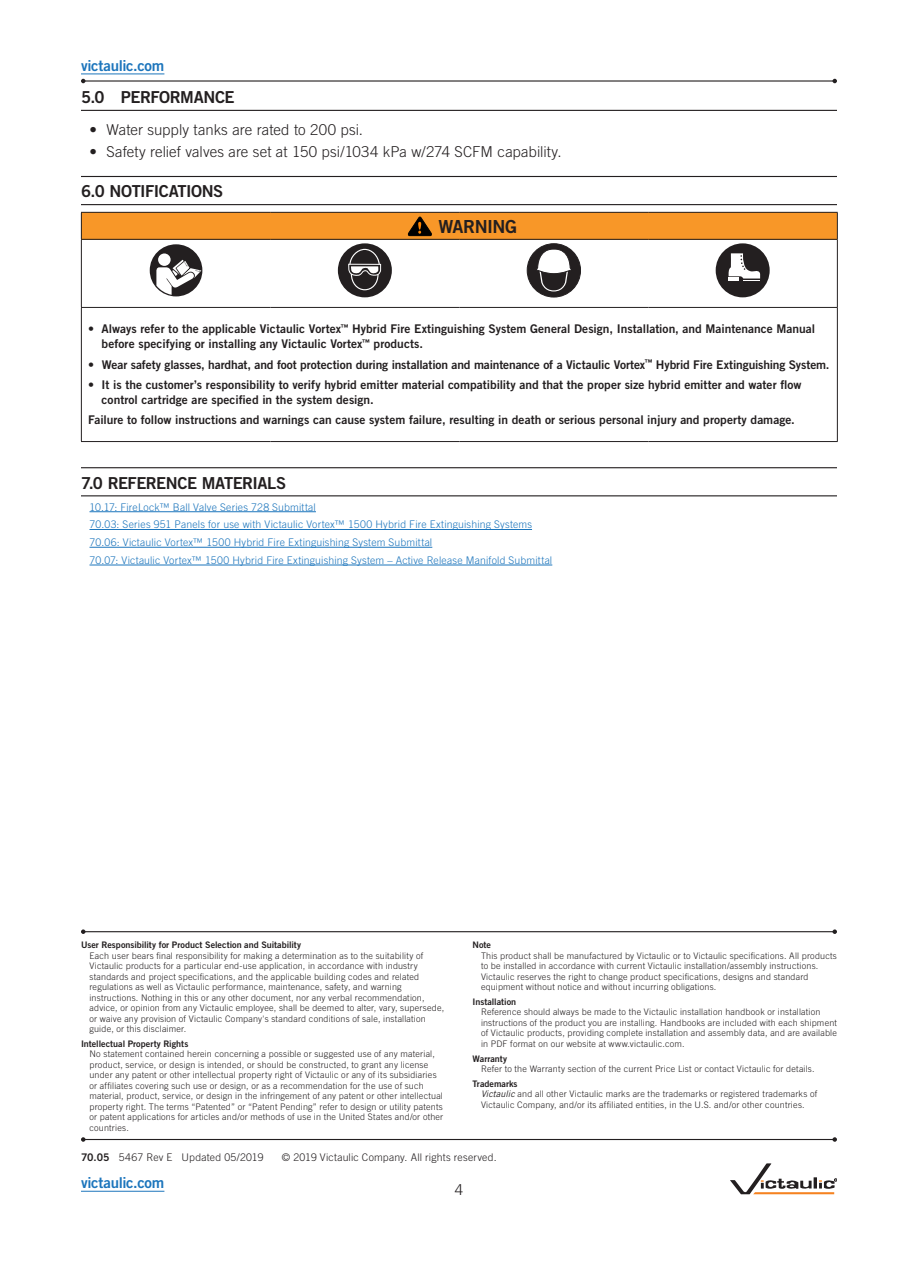
<style>
.page{position:relative;width:918px;height:1263px;background:#fff}
.page>*{position:absolute;margin:0;border:0;box-sizing:border-box;transform-origin:0 0}
.t1{font:18px "Trade Gothic LT Std Bd 2";letter-spacing:-.03em;color:#231f20}
.t2{font:16.5px "Trade Gothic LT Std Bd 2";letter-spacing:-.03em;color:#231f20}
.t3{font:300 15px "Trade Gothic LT Std";color:#231f20}
.t4{font:15px "Trade Gothic LT Std Bd 2";letter-spacing:-.02em;color:#1c75bc}
.t5{font:12px/15px "Trade Gothic LT Std Bd 2";color:#231f20}
.t6{font:300 10.5px/17.7px "Trade Gothic LT Std";letter-spacing:.02em;color:#1c75bc}
.t7{font:300 10.5px "Trade Gothic LT Std";letter-spacing:.02em;color:#231f20}
.t8{font:300 9px/10.5px "Trade Gothic LT Std";letter-spacing:.025em;color:#231f20}
.t9{font:9px "Trade Gothic LT Std Bd 2";color:#231f20}
.s1{font-weight:400;font-style:italic}
.s2{font-family:"Trade Gothic LT Std Bd 2";font-weight:400}
</style>
<div class="page">
<hr style="left:83px;top:931px;width:752px;height:1px;background:#231f20">
<svg style="left:81px;top:929px;width:5px;height:5px"></svg>
<svg style="left:832px;top:929px;width:5px;height:5px"></svg>
<hr style="left:81px;top:1191px;width:83px;height:1px;background:#1c75bc">
<hr style="left:81px;top:110px;width:756px;height:1px;background:#231f20">
<hr style="left:81px;top:176px;width:756px;height:1px;background:#231f20">
<hr style="left:81px;top:204px;width:756px;height:1px;background:#231f20">
<hr style="left:81px;top:467px;width:756px;height:1px;background:#231f20">
<hr style="left:81px;top:495px;width:756px;height:1px;background:#231f20">
<hr style="left:90px;top:511px;width:226px;height:1px;background:#1c75bc">
<hr style="left:90px;top:529px;width:442px;height:1px;background:#1c75bc">
<hr style="left:90px;top:547px;width:342px;height:1px;background:#1c75bc">
<hr style="left:90px;top:565px;width:462px;height:1px;background:#1c75bc">
<div style="left:81px;top:212px;width:756px;height:27px;background:#f89728"></div>
<hr style="left:837px;top:308px;width:1px;height:133px;background:#231f20">
<hr style="left:81px;top:212px;width:189px;height:1px;background:#231f20">
<svg style="left:81px;top:213px;width:1px;height:26px"></svg>
<hr style="left:270px;top:212px;width:189px;height:1px;background:#231f20">
<hr style="left:459px;top:212px;width:189px;height:1px;background:#231f20">
<hr style="left:648px;top:212px;width:190px;height:1px;background:#231f20">
<hr style="left:81px;top:239px;width:189px;height:1px;background:#231f20">
<hr style="left:81px;top:240px;width:1px;height:67px;background:#231f20">
<hr style="left:270px;top:239px;width:189px;height:1px;background:#231f20">
<hr style="left:459px;top:239px;width:189px;height:1px;background:#231f20">
<hr style="left:648px;top:239px;width:190px;height:1px;background:#231f20">
<hr style="left:81px;top:307px;width:189px;height:1px;background:#231f20">
<hr style="left:81px;top:308px;width:1px;height:133px;background:#231f20">
<hr style="left:270px;top:307px;width:189px;height:1px;background:#231f20">
<hr style="left:459px;top:307px;width:189px;height:1px;background:#231f20">
<hr style="left:648px;top:307px;width:190px;height:1px;background:#231f20">
<hr style="left:81px;top:441px;width:189px;height:1px;background:#231f20">
<hr style="left:270px;top:441px;width:189px;height:1px;background:#231f20">
<hr style="left:459px;top:441px;width:189px;height:1px;background:#231f20">
<hr style="left:648px;top:441px;width:190px;height:1px;background:#231f20">
<svg style="left:837px;top:213px;width:1px;height:26px"></svg>
<hr style="left:837px;top:240px;width:1px;height:67px;background:#231f20">
<svg style="left:408px;top:217px;width:24px;height:19px"></svg>
<svg style="left:150px;top:244px;width:52px;height:52px"></svg>
<div style="left:338px;top:243px;width:54px;height:54px;background:#231f20;border-radius:50%"></div>
<svg style="left:348px;top:248px;width:33px;height:43px"></svg>
<div style="left:527px;top:244px;width:54px;height:53px;background:#231f20;border-radius:50%"></div>
<div style="left:527px;top:243px;width:54px;height:54px;border:1px solid #231f20;border-radius:50%"></div>
<svg style="left:535px;top:249px;width:37px;height:42px"></svg>
<div style="left:716px;top:243px;width:54px;height:54px;background:#231f20;border-radius:50%"></div>
<svg style="left:729px;top:253px;width:31px;height:28px"></svg>
<hr style="left:83px;top:80px;width:752px;height:2px;background:#231f20">
<svg style="left:81px;top:79px;width:5px;height:4px"></svg>
<svg style="left:832px;top:79px;width:5px;height:4px"></svg>
<hr style="left:83px;top:1139px;width:752px;height:1px;background:#231f20">
<svg style="left:81px;top:1137px;width:5px;height:5px"></svg>
<svg style="left:832px;top:1137px;width:5px;height:5px"></svg>
<hr style="left:81px;top:74px;width:83px;height:1px;background:#1c75bc">
<svg style="left:730px;top:1163px;width:107px;height:31px"></svg>
<h3 class="t4" style="left:81px;top:56px;width:85px">victaulic.com</h3>
<h2 class="t2" style="left:81px;top:87px;width:155px">5.0 PERFORMANCE</h2>
<h3 class="t3" style="left:90px;top:120px;width:275px">• Water supply tanks are rated to 200 psi.</h3>
<h3 class="t3" style="left:90px;top:143px;width:474px">• Safety relief valves are set at 150 psi/1034 kPa w/274 SCFM capability.</h3>
<h2 class="t2" style="left:81px;top:181px;width:144px">6.0 NOTIFICATIONS</h2>
<h1 class="t1" style="left:438px;top:215px;width:80px">WARNING</h1>
<h3 class="t5" style="left:102px;top:321px;width:715px;text-indent:-14px">• Always refer to the applicable Victaulic Vortex<sup>™</sup> Hybrid Fire Extinguishing System General Design, Installation, and Maintenance Manual before specifying or installing any Victaulic Vortex<sup>™</sup> products.</h3>
<h3 class="t5" style="left:88px;top:357px;width:743px">• Wear safety glasses, hardhat, and foot protection during installation and maintenance of a Victaulic Vortex<sup>™</sup> Hybrid Fire Extinguishing System.</h3>
<h3 class="t5" style="left:102px;top:377px;width:701px;text-indent:-14px">• It is the customer’s responsibility to verify hybrid emitter material compatibility and that the proper size hybrid emitter and water flow control cartridge are specified in the system design.</h3>
<h3 class="t5" style="left:88px;top:412px;width:708px">Failure to follow instructions and warnings can cause system failure, resulting in death or serious personal injury and property damage.</h3>
<h2 class="t2" style="left:81px;top:472px;width:207px">7.0 REFERENCE MATERIALS</h2>
<p class="t6" style="left:90px;top:498px;width:464px">10.17: FireLock™ Ball Valve Series 728 Submittal<br>70.03: Series 951 Panels for use with Victaulic Vortex™ 1500 Hybrid Fire Extinguishing Systems 70.06: Victaulic Vortex™ 1500 Hybrid Fire Extinguishing System Submittal<br>70.07: Victaulic Vortex™ 1500 Hybrid Fire Extinguishing System – Active Release Manifold Submittal</p>
<p class="t9" style="left:81px;top:939px;width:222px">User Responsibility for Product Selection and Suitability</p>
<p class="t8" style="left:90px;top:950px;width:356px">Each user bears final responsibility for making a determination as to the suitability of Victaulic products for a particular end-use application, in accordance with industry standards and project specifications, and the applicable building codes and related regulations as well as Victaulic performance, maintenance, safety, and warning instructions. Nothing in this or any other document, nor any verbal recommendation, advice, or opinion from any Victaulic employee, shall be deemed to alter, vary, supersede, or waive any provision of Victaulic Company's standard conditions of sale, installation guide, or this disclaimer.</p>
<p class="t9" style="left:81px;top:1038px;width:109px">Intellectual Property Rights</p>
<p class="t8" style="left:90px;top:1049px;width:355px">No statement contained herein concerning a possible or suggested use of any material, product, service, or design is intended, or should be constructed, to grant any license under any patent or other intellectual property right of Victaulic or any of its subsidiaries or affiliates covering such use or design, or as a recommendation for the use of such material, product, service, or design in the infringement of any patent or other intellectual property right. The terms “Patented” or “Patent Pending” refer to design or utility patents or patent applications for articles and/or methods of use in the United States and/or other countries.</p>
<p class="t9" style="left:472px;top:939px;width:20px">Note</p>
<p class="t8" style="left:481px;top:950px;width:357px">This product shall be manufactured by Victaulic or to Victaulic specifications. All products to be installed in accordance with current Victaulic installation/assembly instructions.<br>Victaulic reserves the right to change product specifications, designs and standard equipment without notice and without incurring obligations.</p>
<p class="t9" style="left:472px;top:996px;width:45px">Installation</p>
<p class="t8" style="left:481px;top:1007px;width:358px">Reference should always be made to the Victaulic installation handbook or installation instructions of the product you are installing. Handbooks are included with each shipment of Victaulic products, providing complete installation and assembly data, and are available in PDF format on our website at www.victaulic.com.</p>
<p class="t9" style="left:472px;top:1053px;width:36px">Warranty</p>
<p class="t8" style="left:481px;top:1063px;width:335px">Refer to the Warranty section of the current Price List or contact Victaulic for details.</p>
<p class="t9" style="left:472px;top:1078px;width:47px">Trademarks</p>
<p class="t8" style="left:481px;top:1089px;width:338px"><span class="s1">Victaulic</span> and all other Victaulic marks are the trademarks or registered trademarks of<br>Victaulic Company, and/or its affiliated entities, in the U.S. and/or other countries.</p>
<p class="t7" style="left:81px;top:1151px;width:184px"><span class="s2">70.05</span> 5467 Rev E Updated 05/2019</p>
<p class="t7" style="left:282px;top:1151px;width:216px">© 2019 Victaulic Company. All rights reserved.</p>
<h3 class="t4" style="left:81px;top:1173px;width:85px">victaulic.com</h3>
<h3 class="t3" style="left:455px;top:1181px;width:10px">4</h3>
</div>
